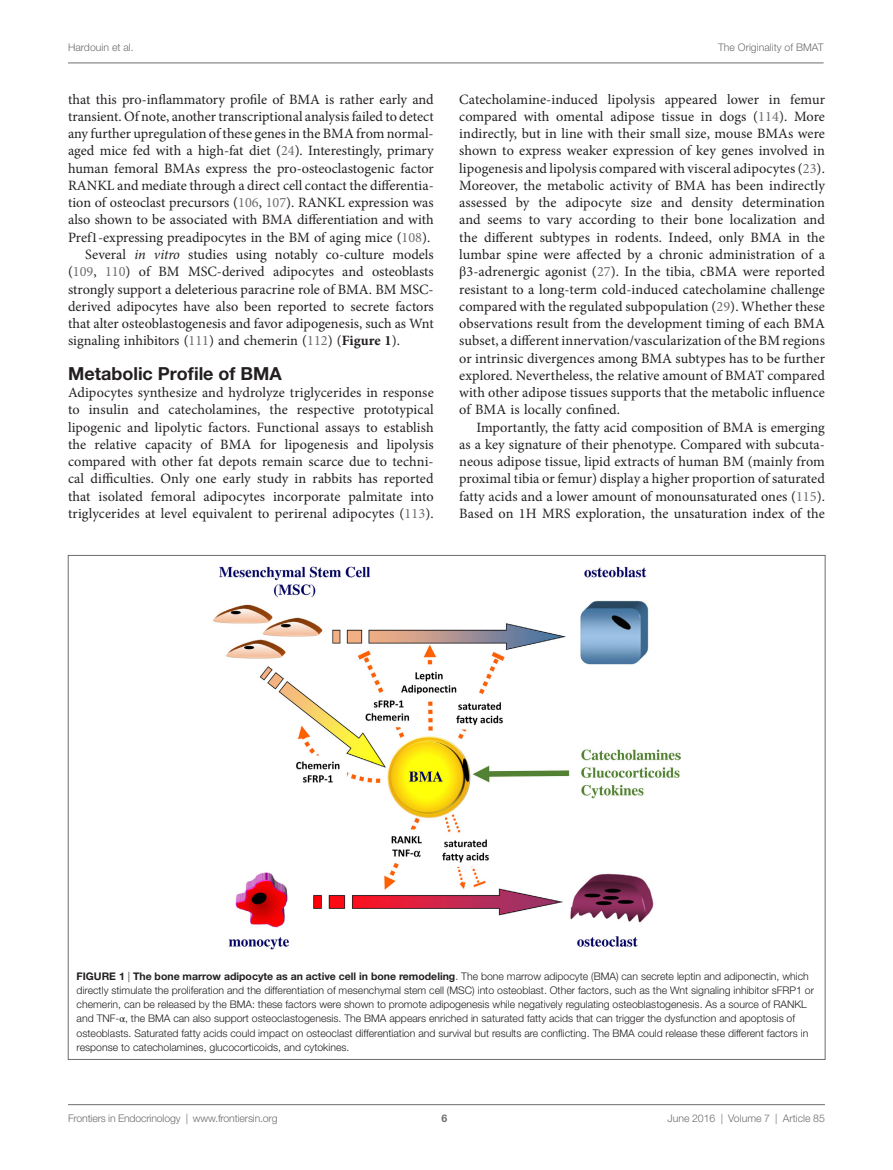
<style>
.page{position:relative;width:893px;height:1170px;background:#fff}
.page>*{position:absolute;margin:0;border:0;box-sizing:border-box;transform-origin:0 0}
.t1{font:700 18px "Helvetica Neue LT Std";color:#231f20}
.t2{font:14.25px/17.2px "Minion Pro";color:#231f20;text-align:justify}
.t3{font:300 10.5px/14.2px "Helvetica Neue LT Std";color:#231f20}
.t4{font:300 10.5px "Helvetica Neue LT Std";color:#6c6d70}
.t5{font:700 10.5px "Helvetica Neue LT Std";color:#231f20}
.t6{font:700 10.5px "Helvetica Neue LT Std";color:#6c6d70}
.s1{color:#6c6d70}
.s2{font-style:italic}
.s3{font-weight:700}
.s4{font-family:"STIX General"}
.s5{font-family:"STIX General";font-weight:400}
</style>
<div class="page">
<img style="left:213px;top:566px;width:467px;height:383px">
<hr style="left:68px;top:63px;width:756px;height:1px;background:#6c6d70">
<hr style="left:68px;top:1104px;width:757px;height:1px;background:#6c6d70">
<p class="t4" style="left:68px;top:41px;width:67px">Hardouin et al.</p>
<p class="t4" style="left:718px;top:41px;width:107px">The Originality of BMAT</p>
<p class="t2" style="left:68px;top:90px;width:367px">that this pro-inflammatory profile of BMA is rather early and</p>
<p class="t2" style="left:68px;top:108px;width:367px">transient. Of note, another transcriptional analysis failed to detect</p>
<p class="t2" style="left:68px;top:125px;width:367px">any further upregulation of these genes in the BMA from normal-</p>
<p class="t2" style="left:68px;top:142px;width:367px">aged mice fed with a high-fat diet (<span class="s1">24</span>). Interestingly, primary</p>
<p class="t2" style="left:68px;top:159px;width:367px">human femoral BMAs express the pro-osteoclastogenic factor</p>
<p class="t2" style="left:68px;top:177px;width:367px">RANKL and mediate through a direct cell contact the differentia-</p>
<p class="t2" style="left:68px;top:194px;width:367px">tion of osteoclast precursors (<span class="s1">106</span>, <span class="s1">107</span>). RANKL expression was</p>
<p class="t2" style="left:68px;top:211px;width:367px">also shown to be associated with BMA differentiation and with</p>
<p class="t2" style="left:68px;top:228px;width:364px">Pref1-expressing preadipocytes in the BM of aging mice (<span class="s1">108</span>).</p>
<p class="t2" style="left:85px;top:246px;width:350px">Several <span class="s2">in vitro</span> studies using notably co-culture models</p>
<p class="t2" style="left:68px;top:263px;width:367px">(<span class="s1">109</span>, <span class="s1">110</span>) of BM MSC-derived adipocytes and osteoblasts</p>
<p class="t2" style="left:68px;top:280px;width:367px">strongly support a deleterious paracrine role of BMA. BM MSC-</p>
<p class="t2" style="left:68px;top:297px;width:367px">derived adipocytes have also been reported to secrete factors</p>
<p class="t2" style="left:68px;top:315px;width:367px">that alter osteoblastogenesis and favor adipogenesis, such as Wnt</p>
<p class="t2" style="left:68px;top:332px;width:333px">signaling inhibitors (<span class="s1">111</span>) and chemerin (<span class="s1">112</span>) (<span class="s3">Figure 1</span>).</p>
<p class="t1" style="left:68px;top:362px;width:215px">Metabolic Profile of BMA</p>
<p class="t2" style="left:68px;top:384px;width:367px">Adipocytes synthesize and hydrolyze triglycerides in response to insulin and catecholamines, the respective prototypical lipogenic and lipolytic factors. Functional assays to establish the relative capacity of BMA for lipogenesis and lipolysis compared with other fat depots remain scarce due to techni&shy;cal difficulties. Only one early study in rabbits has reported that isolated femoral adipocytes incorporate palmitate into triglycerides at level equivalent to perirenal adipocytes (<span class="s1">113</span>).</p>
<p class="t2" style="left:459px;top:90px;width:367px">Catecholamine-induced lipolysis appeared lower in femur compared with omental adipose tissue in dogs (<span class="s1">114</span>). More indirectly, but in line with their small size, mouse BMAs were shown to express weaker expression of key genes involved in lipogenesis and lipolysis compared with visceral adipocytes (<span class="s1">23</span>).<br>Moreover, the metabolic activity of BMA has been indirectly assessed by the adipocyte size and density determination and seems to vary according to their bone localization and the different subtypes in rodents. Indeed, only BMA in the lumbar spine were affected by a chronic administration of a <span class="s4">β</span>3-adrenergic agonist (<span class="s1">27</span>). In the tibia, cBMA were reported resistant to a long-term cold-induced catecholamine challenge compared with the regulated subpopulation (<span class="s1">29</span>). Whether these observations result from the development timing of each BMA subset, a different innervation/vascularization of the BM regions or intrinsic divergences among BMA subtypes has to be further explored. Nevertheless, the relative amount of BMAT compared with other adipose tissues supports that the metabolic influence of BMA is locally confined.</p>
<p class="t2" style="left:459px;top:418px;width:367px;text-indent:17px">Importantly, the fatty acid composition of BMA is emerging as a key signature of their phenotype. Compared with subcuta&shy;neous adipose tissue, lipid extracts of human BM (mainly from proximal tibia or femur) display a higher proportion of saturated fatty acids and a lower amount of monounsaturated ones (<span class="s1">115</span>).<br>Based on 1H MRS exploration, the unsaturation index of the</p>
<p class="t3" style="left:77px;top:968px;width:739px;text-indent:33px"><span class="s3">e 1</span> | <span class="s3">The bone marrow adipocyte as an active cell in bone remodeling</span>. The bone marrow adipocyte (BMA) can secrete leptin and adiponectin, which directly stimulate the proliferation and the differentiation of mesenchymal stem cell (MSC) into osteoblast. Other factors, such as the Wnt signaling inhibitor sFRP1 or chemerin, can be released by the BMA: these factors were shown to promote adipogenesis while negatively regulating osteoblastogenesis. As a source of RANKL and TNF-<span class="s5">α</span>, the BMA can also support osteoclastogenesis. The BMA appears enriched in saturated fatty acids that can trigger the dysfunction and apoptosis of osteoblasts. Saturated fatty acids could impact on osteoclast differentiation and survival but results are conflicting. The BMA could release these different factors in response to catecholamines, glucocorticoids, and cytokines.</p>
<p class="t5" style="left:77px;top:969px;width:18px">Figur</p>
<p class="t4" style="left:68px;top:1111px;width:211px">Frontiers in Endocrinology | www.frontiersin.org</p>
<p class="t4" style="left:667px;top:1111px;width:159px">June 2016 | Volume 7 | Article 85</p>
<p class="t6" style="left:441px;top:1111px;width:7px">6</p>
</div>
